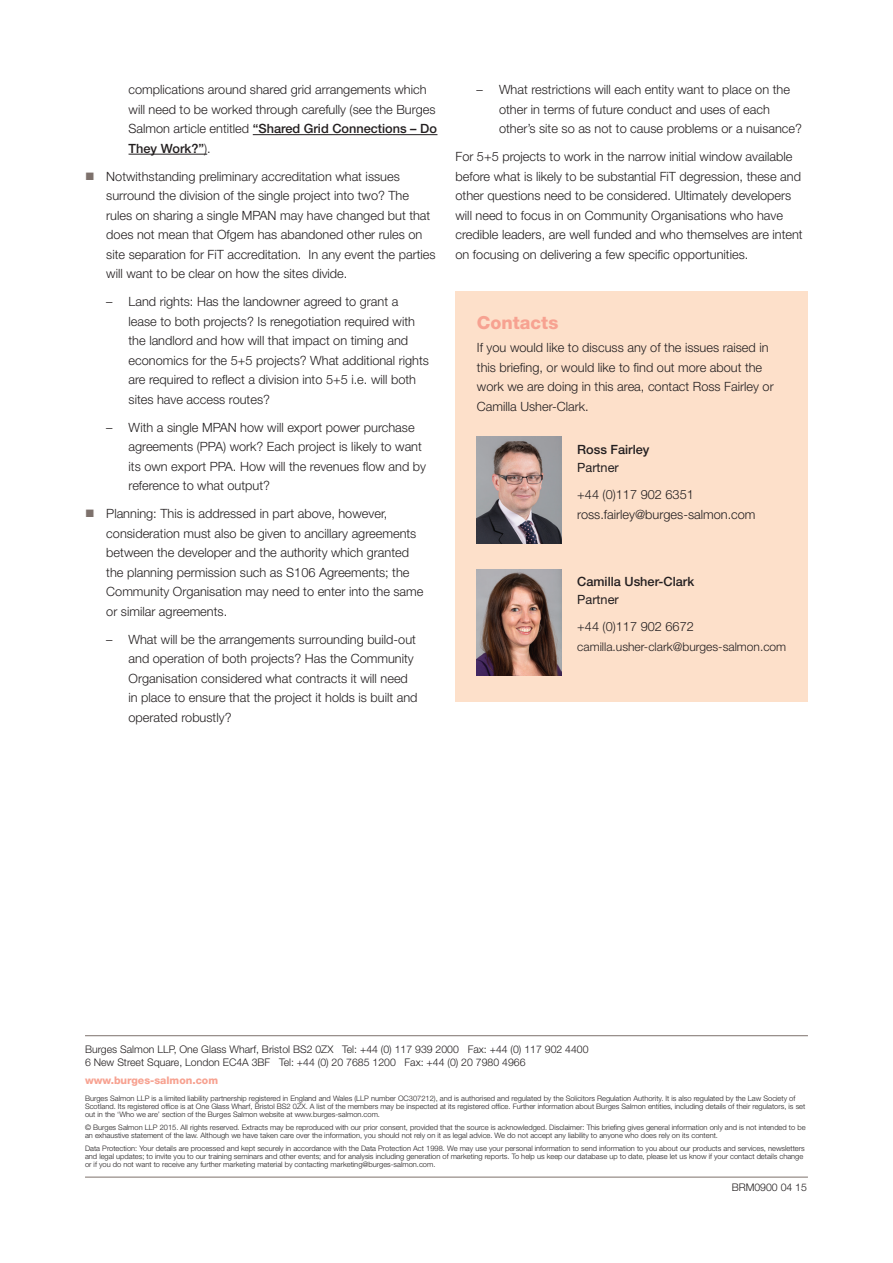
<style>
.page{position:relative;width:893px;height:1263px;background:#fff}
.page>*{position:absolute;margin:0;border:0;box-sizing:border-box;transform-origin:0 0}
.subtitle_-_pink{font:800 18px "Helvetica Neue LT Std";color:#f7a291}
.bodytext{font:300 12.75px/19.5px "Helvetica Neue LT Std";color:#231f20}
.bodytext-2{font:500 12.75px "Helvetica Neue LT Std";color:#231f20}
.bodytext-3{font:12.75px "Helvetica Neue LT Std";color:#231f20}
.bodytext-4{font:300 12px "Helvetica Neue LT Std";color:#231f20}
.t1{font:300 10.5px/13.5px "Helvetica Neue LT Std";color:#231f20}
.t2{font:800 10.5px "Helvetica Neue LT Std";color:#f7a291}
.disclaimer{font:300 7.5px/8.2px "Helvetica Neue LT Std";color:#231f20}
.s1{font-weight:500}
</style>
<div class="page">
<hr style="left:253px;top:134px;width:184px;height:1px;background:#231f20">
<hr style="left:129px;top:154px;width:78px;height:1px;background:#231f20">
<hr style="left:85px;top:1177px;width:723px;height:1px;background:#7d716c">
<hr style="left:85px;top:1035px;width:723px;height:1px;background:#7d716c">
<div style="left:456px;top:291px;width:352px;height:411px;background:#fde0ca"></div>
<img style="left:476px;top:437px;width:85px;height:106px">
<img style="left:476px;top:569px;width:85px;height:106px">
<p class="bodytext" style="left:129px;top:80px;width:310px">complications around shared grid arrangements which will need to be worked through carefully (see the Burges Salmon article entitled <span class="s1">“Shared Grid Connections – Do They Work?”</span>).</p>
<p class="bodytext" style="left:106px;top:166px;width:331px">Notwithstanding preliminary accreditation what issues surround the division of the single project into two? The rules on sharing a single MPAN may have changed but that does not mean that Ofgem has abandoned other rules on site separation for FiT accreditation. In any event the parties will want to be clear on how the sites divide.</p>
<p class="bodytext" style="left:129px;top:292px;width:302px;text-indent:-22px">– Land rights: Has the landowner agreed to grant a lease to both projects? Is renegotiation required with the landlord and how will that impact on timing and economics for the 5+5 projects? What additional rights are required to reflect a division into 5+5 i.e. will both sites have access routes?</p>
<p class="bodytext" style="left:129px;top:417px;width:299px;text-indent:-22px">– With a single MPAN how will export power purchase agreements (PPA) work? Each project is likely to want its own export PPA. How will the revenues flow and by reference to what output?</p>
<p class="bodytext" style="left:106px;top:504px;width:319px">Planning: This is addressed in part above, however, consideration must also be given to ancillary agreements between the developer and the authority which granted the planning permission such as S106 Agreements; the Community Organisation may need to enter into the same or similar agreements.</p>
<p class="bodytext" style="left:129px;top:629px;width:291px;text-indent:-22px">– What will be the arrangements surrounding build-out and operation of both projects? Has the Community Organisation considered what contracts it will need in place to ensure that the project it holds is built and operated robustly?</p>
<p class="bodytext" style="left:499px;top:80px;width:305px;text-indent:-22px">– What restrictions will each entity want to place on the other in terms of future conduct and uses of each other’s site so as not to cause problems or a nuisance?</p>
<p class="bodytext" style="left:455px;top:147px;width:349px">For 5+5 projects to work in the narrow initial window available before what is likely to be substantial FiT degression, these and other questions need to be considered. Ultimately developers will need to focus in on Community Organisations who have credible leaders, are well funded and who themselves are intent on focusing on delivering a few specific opportunities.</p>
<p class="subtitle_-_pink" style="left:477px;top:311px;width:83px">Contacts</p>
<p class="bodytext" style="left:477px;top:338px;width:298px">If you would like to discuss any of the issues raised in this briefing, or would like to find out more about the work we are doing in this area, contact Ross Fairley or Camilla Usher-Clark.</p>
<p class="bodytext-2" style="left:577px;top:442px;width:74px">Ross Fairley</p>
<p class="bodytext-3" style="left:577px;top:460px;width:43px">Partner</p>
<p class="bodytext" style="left:577px;top:484px;width:118px">+44 (0)117 902 6351</p>
<p class="bodytext" style="left:577px;top:504px;width:180px">ross.fairley@burges-salmon.com</p>
<p class="bodytext-2" style="left:577px;top:574px;width:118px">Camilla Usher-Clark</p>
<p class="bodytext-3" style="left:577px;top:592px;width:43px">Partner</p>
<p class="bodytext" style="left:577px;top:616px;width:118px">+44 (0)117 902 6672</p>
<p class="bodytext-4" style="left:577px;top:639px;width:210px">camilla.usher-clark@burges-salmon.com</p>
<p class="t1" style="left:85px;top:1042px;width:505px">Burges Salmon LLP, One Glass Wharf, Bristol BS2 0ZX Tel: +44 (0) 117 939 2000 Fax: +44 (0) 117 902 4400<br>6 New Street Square, London EC4A 3BF Tel: +44 (0) 20 7685 1200 Fax: +44 (0) 20 7980 4966</p>
<p class="t2" style="left:85px;top:1074px;width:135px">www.burges-salmon.com</p>
<p class="disclaimer" style="left:85px;top:1094px;width:722px">Burges Salmon LLP is a limited liability partnership registered in England and Wales (LLP number OC307212), and is authorised and regulated by the Solicitors Regulation Authority. It is also regulated by the Law Society of<br>Scotland. Its registered office is at One Glass Wharf, Bristol BS2 0ZX. A list of the members may be inspected at its registered office. Further information about Burges Salmon entities, including details of their regulators, is set out in the ‘Who we are’ section of the Burges Salmon website at www.burges-salmon.com.</p>
<p class="disclaimer" style="left:85px;top:1123px;width:722px">© Burges Salmon LLP 2015. All rights reserved. Extracts may be reproduced with our prior consent, provided that the source is acknowledged. Disclaimer: This briefing gives general information only and is not intended to be an exhaustive statement of the law. Although we have taken care over the information, you should not rely on it as legal advice. We do not accept any liability to anyone who does rely on its content.</p>
<p class="disclaimer" style="left:85px;top:1144px;width:721px">Data Protection: Your details are processed and kept securely in accordance with the Data Protection Act 1998. We may use your personal information to send information to you about our products and services, newsletters and legal updates; to invite you to our training seminars and other events; and for analysis including generation of marketing reports. To help us keep our database up to date, please let us know if your contact details change or if you do not want to receive any further marketing material by contacting marketing@burges-salmon.com.</p>
<p class="t1" style="left:732px;top:1180px;width:77px">BRM0900 04 15</p>
</div>
